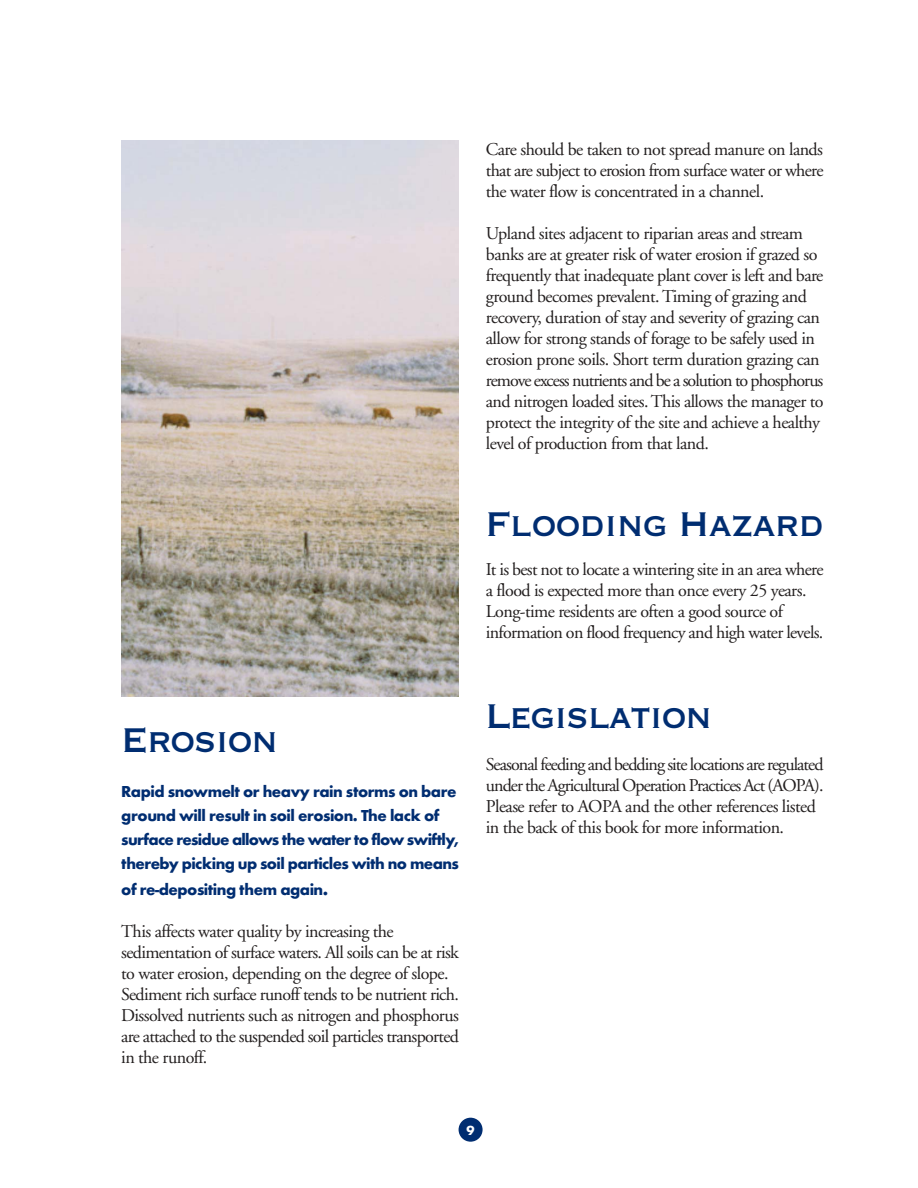
<style>
.page{position:relative;width:918px;height:1188px;background:#fff}
.page>*{position:absolute;margin:0;border:0;box-sizing:border-box;transform-origin:0 0}
.t1{font:45px "Copperplate Thirty One BC";letter-spacing:-.03em;color:#002d71;scale:.9 1}
.t2{font:18px/21px "Adobe Garamond";letter-spacing:-.035em;color:#231f1f}
.t3{font:700 16.5px/24px "Futura T";letter-spacing:-.03em;color:#002d71}
.t4{font:700 13.5px "Futura T";color:#fff}
.s1{font-size:18px}
</style>
<div class="page">
<img style="left:121px;top:140px;width:337px;height:557px">
<div style="left:459px;top:1118px;width:24px;height:24px;background:#002d71;border-radius:50%"></div>
<h1 class="t1" style="left:121px;top:710px;width:176px">Erosion</h1>
<p class="t3" style="left:121px;top:781px;width:339px">Rapid snowmelt or heavy rain storms on bare ground will result in soil erosion. The lack of surface residue allows the water to flow swiftly, thereby picking up soil particles with no means</p>
<p class="t3" style="left:121px;top:878px;width:208px">of re-depositing them again<span class="s1">.</span></p>
<p class="t2" style="left:121px;top:922px;width:339px">This affects water quality by increasing the sedimentation of surface waters. All soils can be at risk to water erosion, depending on the degree of slope.<br>Sediment rich surface runoff tends to be nutrient rich.<br>Dissolved nutrients such as nitrogen and phosphorus are attached to the suspended soil particles transported in the runoff.</p>
<p class="t2" style="left:486px;top:140px;width:339px;text-align:justify">Care should be taken to not spread manure on lands that are subject to erosion from surface water or where the water flow is concentrated in a channel.</p>
<p class="t2" style="left:486px;top:224px;width:339px">Upland sites adjacent to riparian areas and stream banks are at greater risk of water erosion if grazed so frequently that inadequate plant cover is left and bare ground becomes prevalent. Timing of grazing and recovery, duration of stay and severity of grazing can allow for strong stands of forage to be safely used in erosion prone soils. Short term duration grazing can remove excess nutrients and be a solution to phosphorus and nitrogen loaded sites. This allows the manager to protect the integrity of the site and achieve a healthy level of production from that land.</p>
<h1 class="t1" style="left:486px;top:494px;width:377px">Flooding Hazard</h1>
<p class="t2" style="left:486px;top:560px;width:339px">It is best not to locate a wintering site in an area where a flood is expected more than once every 25 years.<br>Long-time residents are often a good source of information on flood frequency and high water levels.</p>
<h1 class="t1" style="left:486px;top:686px;width:253px">Legislation</h1>
<p class="t2" style="left:486px;top:755px;width:339px">Seasonal feeding and bedding site locations are regulated under the Agricultural Operation Practices Act (AOPA).<br>Please refer to AOPA and the other references listed in the back of this book for more information.</p>
<p class="t4" style="left:467px;top:1125px;width:10px">9</p>
</div>
